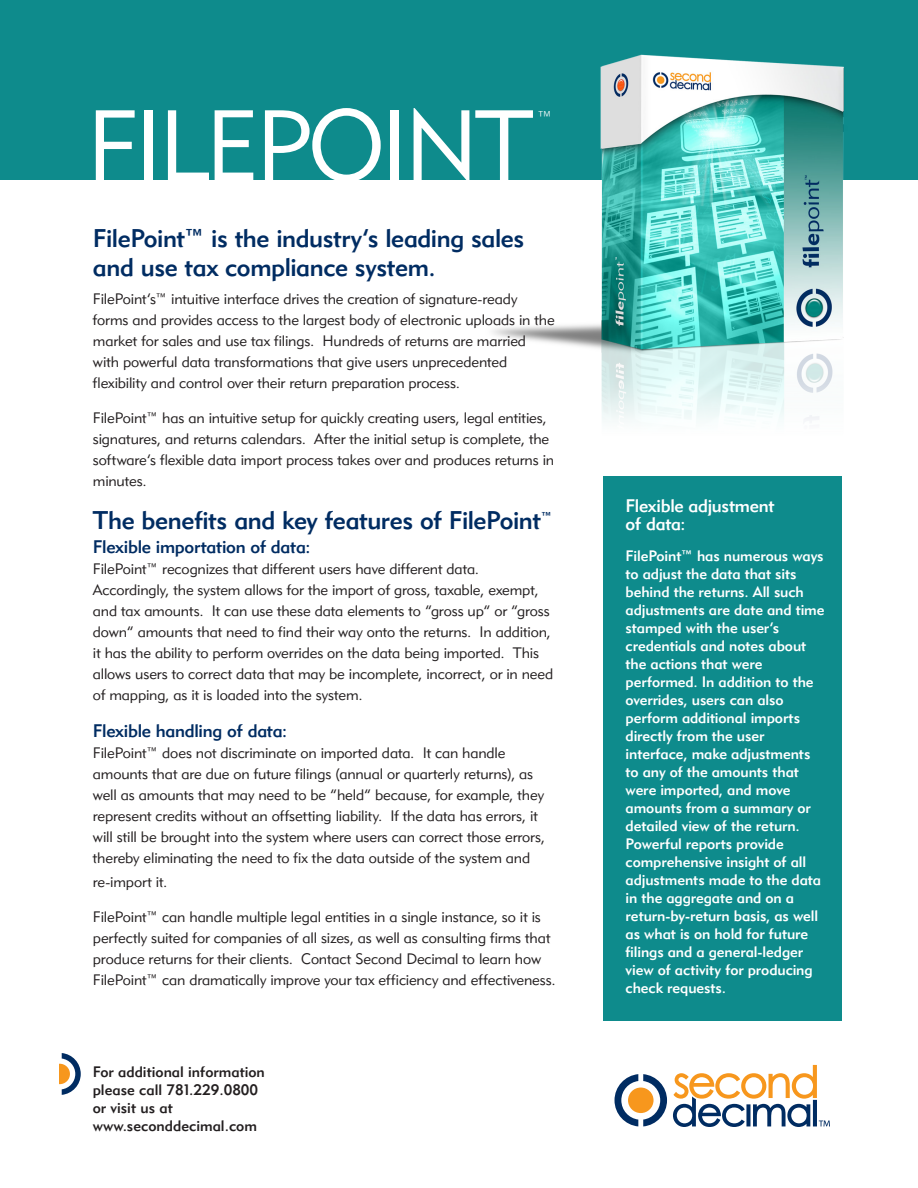
<style>
.page{position:relative;width:918px;height:1188px;background:#fff}
.page>*{position:absolute;margin:0;border:0;box-sizing:border-box;transform-origin:0 0}
.t1{font:98.55px "Geometric 415 BT Lite A";letter-spacing:-.04em;color:#fff}
.Subhead_2{font:25.35px/29.5px "Geometric 415 BT Medium A";letter-spacing:-.015em;color:#002c62}
.Paragraph_Style_3{font:25.35px "Geometric 415 BT Medium A";letter-spacing:-.015em;color:#002c62}
.t2{font:300 21px "Futura BT";color:#fff}
.Subhead_2-2{font:18px "Geometric 415 BT Medium A";letter-spacing:-.015em;color:#002c62}
.t3{font:18px/18px "Geometric 415 BT Medium A";letter-spacing:-.015em;color:#fff}
.Paragraph_Style_3-2{font:15px/21px "Geometric 415 BT Lite A";letter-spacing:-.005em;color:#231f20}
.t4{font:15px/18px "Geometric 415 BT Medium A";letter-spacing:-.005em;color:#fff}
.t5{font:15px/18px "Geometric 415 BT Medium A";color:#231f20}
.t6{font:8.1px "Myriad";color:#231f20}
</style>
<div class="page">
<div style="left:0;top:0;width:918px;height:180px;background:#0e8b8c"></div>
<img style="left:492px;top:54px;width:352px;height:366px">
<svg style="left:615px;top:1074px;width:52px;height:52px"></svg>
<svg style="left:673px;top:1065px;width:157px;height:62px"></svg>
<svg style="left:59px;top:1053px;width:22px;height:42px"></svg>
<div style="left:603px;top:476px;width:239px;height:545px;background:#0e8b8c"></div>
<p class="t1" style="left:86px;top:85px;width:448px">FILEPOINT</p>
<p class="t2" style="left:536px;top:106px;width:19px">™</p>
<p class="Subhead_2" style="left:93px;top:223px;width:433px">FilePoint™ is the industry’s leading sales and use tax compliance system.</p>
<p class="Paragraph_Style_3-2" style="left:93px;top:288px;width:463px">FilePoint’s™ intuitive interface drives the creation of signature-ready forms and provides access to the largest body of electronic uploads in the market for sales and use tax filings. Hundreds of returns are married with powerful data transformations that give users unprecedented flexibility and control over their return preparation process.</p>
<p class="Paragraph_Style_3-2" style="left:93px;top:407px;width:463px">FilePoint™ has an intuitive setup for quickly creating users, legal entities, signatures, and returns calendars. After the initial setup is complete, the software’s flexible data import process takes over and produces returns in minutes.</p>
<p class="Paragraph_Style_3" style="left:93px;top:504px;width:461px">The benefits and key features of FilePoint<sup>™</sup></p>
<p class="Subhead_2-2" style="left:93px;top:535px;width:219px">Flexible importation of data:</p>
<p class="Paragraph_Style_3-2" style="left:93px;top:558px;width:462px">FilePoint™ recognizes that different users have different data.<br>Accordingly, the system allows for the import of gross, taxable, exempt, and tax amounts. It can use these data elements to “gross up” or “gross down” amounts that need to find their way onto the returns. In addition, it has the ability to perform overrides on the data being imported. This allows users to correct data that may be incomplete, incorrect, or in need of mapping, as it is loaded into the system.</p>
<p class="Subhead_2-2" style="left:93px;top:720px;width:196px">Flexible handling of data:</p>
<p class="Paragraph_Style_3-2" style="left:93px;top:742px;width:454px">FilePoint™ does not discriminate on imported data. It can handle amounts that are due on future filings (annual or quarterly returns), as well as amounts that may need to be “held” because, for example, they represent credits without an offsetting liability. If the data has errors, it will still be brought into the system where users can correct those errors, thereby eliminating the need to fix the data outside of the system and</p>
<p class="Paragraph_Style_3-2" style="left:93px;top:871px;width:76px">re-import it.</p>
<p class="Paragraph_Style_3-2" style="left:93px;top:906px;width:464px">FilePoint™ can handle multiple legal entities in a single instance, so it is perfectly suited for companies of all sizes, as well as consulting firms that produce returns for their clients. Contact Second Decimal to learn how FilePoint™ can dramatically improve your tax efficiency and effectiveness.</p>
<p class="t5" style="left:93px;top:1063px;width:174px">For additional information please call 781.229.0800 or visit us at www.seconddecimal.com</p>
<p class="t6" style="left:86px;top:1111px;width:49px">PMS 144 / 282</p>
<p class="t3" style="left:626px;top:496px;width:151px">Flexible adjustment of data:</p>
<p class="t4" style="left:626px;top:547px;width:200px">FilePoint™ has numerous ways to adjust the data that sits behind the returns. All such adjustments are date and time stamped with the user’s credentials and notes about the actions that were performed. In addition to the overrides, users can also perform additional imports directly from the user interface, make adjustments to any of the amounts that were imported, and move amounts from a summary or detailed view of the return.<br>Powerful reports provide comprehensive insight of all adjustments made to the data in the aggregate and on a return-by-return basis, as well as what is on hold for future filings and a general-ledger view of activity for producing check requests.</p>
</div>
